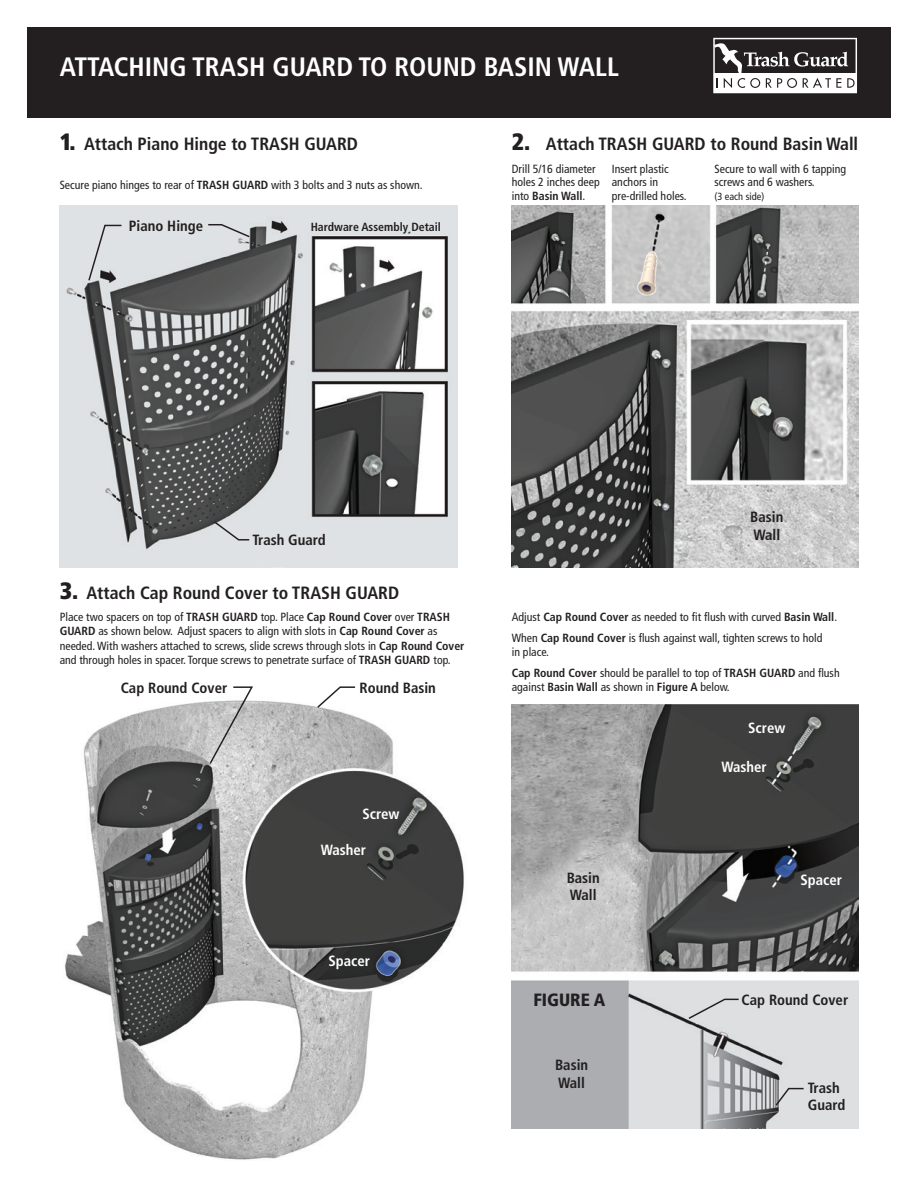
<style>
.page{position:relative;width:918px;height:1188px;background:#fff}
.page>*{position:absolute;margin:0;border:0;box-sizing:border-box;transform-origin:0 0}
.t1{font:700 condensed 26.55px "Frutiger";color:#fff}
.t2{font:700 condensed 17.7px "Frutiger";color:#231f20}
.t3{font:900 condensed 17.7px "Frutiger";color:#231f20}
.t4{font:700 condensed 14.85px/17.7px "Frutiger";color:#231f20}
.t5{font:700 condensed 14.85px "Frutiger";color:#fff}
.t6{font:condensed 11.85px/13.4px "Frutiger";color:#231f20}
.t7{font:700 condensed 11.85px "Frutiger";color:#231f20}
.t8{font:condensed 10.35px "Frutiger";color:#231f20}
.s1{font-weight:900;font-size:23.7px}
.s2{font-weight:700}
</style>
<div class="page">
<img style="left:512px;top:206px;width:346px;height:362px">
<img style="left:60px;top:206px;width:397px;height:362px">
<div style="left:27px;top:27px;width:864px;height:90px;background:#231f20"></div>
<svg style="left:87px;top:224px;width:36px;height:58px;background:#caccce"></svg>
<svg style="left:213px;top:520px;width:38px;height:21px"></svg>
<svg style="left:207px;top:223px;width:44px;height:16px"></svg>
<img style="left:64px;top:700px;width:400px;height:460px">
<svg style="left:208px;top:686px;width:46px;height:79px"></svg>
<svg style="left:316px;top:686px;width:41px;height:23px"></svg>
<img style="left:512px;top:705px;width:346px;height:424px">
<svg style="left:687px;top:998px;width:53px;height:22px"></svg>
<svg style="left:774px;top:1087px;width:31px;height:20px"></svg>
<svg style="left:713px;top:38px;width:144px;height:55px"></svg>
<p class="t1" style="left:60px;top:51px;width:561px">ATTACHING TRASH GUARD TO ROUND BASIN WALL</p>
<p class="t2" style="left:60px;top:134px;width:300px"><span class="s1">1.</span> Attach Piano Hinge to TRASH GUARD</p>
<p class="t2" style="left:512px;top:134px;width:348px"><span class="s1">2.</span> Attach TRASH GUARD to Round Basin Wall</p>
<p class="t6" style="left:60px;top:179px;width:364px">Secure piano hinges to rear of <span class="s2">TRASH GUARD</span> with 3 bolts and 3 nuts as shown.</p>
<p class="t4" style="left:129px;top:217px;width:76px">Piano Hinge</p>
<p class="t7" style="left:311px;top:220px;width:132px">Hardware Assembly Detail</p>
<p class="t6" style="left:512px;top:162px;width:90px">Drill 5/16 diameter holes 2 inches deep into <span class="s2">Basin Wall</span>.</p>
<p class="t6" style="left:612px;top:162px;width:76px">Insert plastic anchors in pre-drilled holes.</p>
<p class="t6" style="left:715px;top:162px;width:133px">Secure to wall with 6 tapping screws and 6 washers.</p>
<p class="t8" style="left:715px;top:190px;width:51px">(3 each side)</p>
<p class="t4" style="left:252px;top:531px;width:75px">Trash Guard</p>
<p class="t2" style="left:60px;top:582px;width:341px"><span class="s1">3.</span> Attach Cap Round Cover to TRASH GUARD</p>
<p class="t4" style="left:750px;top:508px;width:35px">Basin<br>Wall</p>
<p class="t6" style="left:60px;top:610px;width:406px;line-height:14.2px">Place two spacers on top of <span class="s2">TRASH GUARD</span> top. Place <span class="s2">Cap Round Cover</span> over <span class="s2">TRASH GUARD</span> as shown below. Adjust spacers to align with slots in <span class="s2">Cap Round Cover</span> as needed. With washers attached to screws, slide screws through slots in <span class="s2">Cap Round Cover </span>and through holes in spacer. Torque screws to penetrate surface of <span class="s2">TRASH GUARD</span> top.</p>
<p class="t6" style="left:512px;top:607px;width:327px;line-height:20.7px">Adjust <span class="s2">Cap Round Cover</span> as needed to fit flush with curved <span class="s2">Basin Wall</span>.<br>When <span class="s2">Cap Round Cover</span> is flush against wall, tighten screws to hold</p>
<p class="t6" style="left:512px;top:642px;width:329px;line-height:20.7px">in place.<br><span class="s2">Cap Round Cover</span> should be parallel to top of <span class="s2">TRASH GUARD</span> and flush</p>
<p class="t6" style="left:512px;top:680px;width:219px">against <span class="s2">Basin Wall</span> as shown in <span class="s2">Figure A</span> below.</p>
<p class="t4" style="left:121px;top:679px;width:108px">Cap Round Cover</p>
<p class="t4" style="left:360px;top:679px;width:78px">Round Basin</p>
<p class="t5" style="left:363px;top:805px;width:39px">Screw</p>
<p class="t5" style="left:321px;top:841px;width:47px">Washer</p>
<p class="t5" style="left:328px;top:952px;width:43px">Spacer</p>
<p class="t5" style="left:748px;top:719px;width:39px">Screw</p>
<p class="t5" style="left:721px;top:758px;width:47px">Washer</p>
<p class="t4" style="left:567px;top:869px;width:35px">Basin</p>
<p class="t5" style="left:800px;top:872px;width:43px">Spacer</p>
<p class="t4" style="left:570px;top:886px;width:28px">Wall</p>
<p class="t3" style="left:533px;top:989px;width:73px">FIGURE A</p>
<p class="t4" style="left:742px;top:991px;width:108px">Cap Round Cover</p>
<p class="t4" style="left:555px;top:1056px;width:35px">Basin<br>Wall</p>
<p class="t4" style="left:808px;top:1080px;width:39px;line-height:16.2px">Trash<br>Guard</p>
</div>
